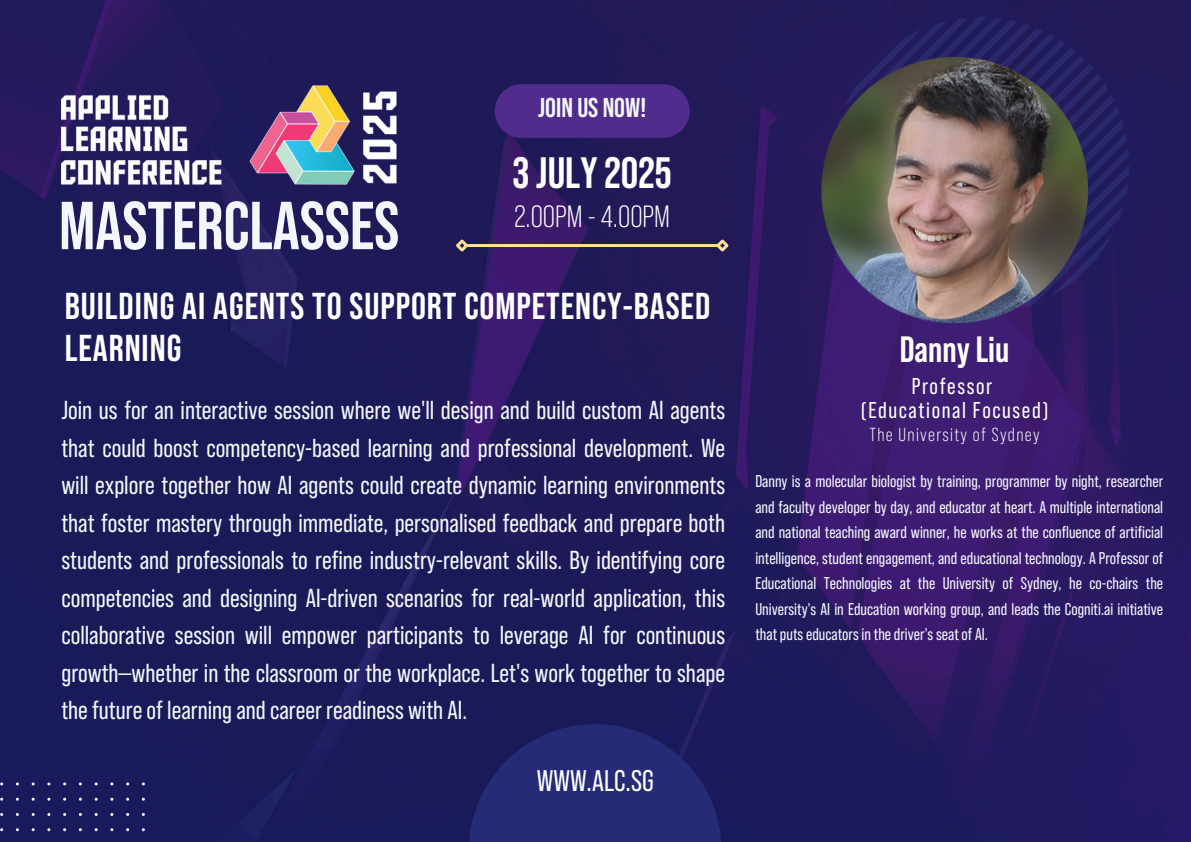
<style>
.page{position:relative;width:1191px;height:842px;background:#fff}
.page>*{position:absolute;margin:0;border:0;box-sizing:border-box;transform-origin:0 0}
.t1{font:700 67.6px "Bebas Neue Pro";color:#f4f6fc}
.t2{font:700 43.8px "Bebas Neue Pro";color:#fff}
.t3{font:700 37.4px/42px "Bebas Neue Pro";letter-spacing:.025em;color:#fff}
.t4{font:700 36.6px "Bebas Neue Pro";color:#fff}
.t5{font:30.6px "Bebas Neue Pro";color:#fff}
.t6{font:29.8px "Bebas Neue Pro";color:#fff}
.t7{font:700 27.2px "Bebas Neue Pro";color:#f4f6fc}
.t8{font:26px/37.6px "Bebas Neue Pro";color:#f4f6fc;text-align:justify}
.t9{font:22.8px "Bebas Neue Pro";letter-spacing:.07em;color:#fff}
.t10{font:18.8px "Bebas Neue Pro";letter-spacing:.07em;color:#fff}
.t11{font:17px/25.4px "Bebas Neue Pro";color:#f4f6fc;text-align:justify}
</style>
<div class="page">
<img style="left:0;top:0;width:1191px;height:841px">
<hr style="left:467px;top:244px;width:251px;height:3px;background:#ffe292">
<svg style="left:453px;top:237px;width:18px;height:17px"></svg>
<svg style="left:714px;top:237px;width:17px;height:17px"></svg>
<svg style="left:495px;top:84px;width:195px;height:54px;background:#4c2a88"></svg>
<img style="left:41px;top:84px;width:375px;height:108px">
<svg style="left:833px;top:17px;width:296px;height:297px;background:#241d5e"></svg>
<img style="left:806px;top:42px;width:297px;height:296px;border-radius:50%">
<svg style="left:469px;top:724px;width:253px;height:117px;background:#22276f"></svg>
<div style="left:0;top:782px;width:145px;height:59px;background:#191a5b"></div>
<p class="t1" style="left:59px;top:194px;width:342px">MASTERCLASSES</p>
<p class="t7" style="left:538px;top:95px;width:109px">JOIN US NOW!</p>
<h6 class="t2" style="left:513px;top:152px;width:160px">3 JULY 2025</h6>
<h2 class="t5" style="left:514px;top:202px;width:157px">2.00PM - 4.00PM</h2>
<h1 class="t3" style="left:65px;top:286px;width:647px">BUILDING AI AGENTS TO SUPPORT COMPETENCY-BASED<br>LEARNING</h1>
<h5 class="t8" style="left:61px;top:392px;width:665px">Join us for an interactive session where we'll design and build custom AI agents that could boost competency-based learning and professional development. We will explore together how AI agents could create dynamic learning environments that foster mastery through immediate, personalised feedback and prepare both students and professionals to refine industry-relevant skills. By identifying core competencies and designing AI-driven scenarios for real-world application, this collaborative session will empower participants to leverage AI for continuous growth—whether in the classroom or the workplace. Let's work together to shape the future of learning and career readiness with AI.</h5>
<h4 class="t6" style="left:537px;top:766px;width:118px">WWW.ALC.SG</h4>
<p class="t4" style="left:900px;top:332px;width:111px">Danny Liu</p>
<h5 class="t9" style="left:912px;top:375px;width:82px">Professor</h5>
<p class="t9" style="left:861px;top:399px;width:189px">(Educational Focused)</p>
<p class="t10" style="left:870px;top:425px;width:172px">The University of Sydney</p>
<p class="t11" style="left:755px;top:469px;width:409px">Danny is a molecular biologist by training, programmer by night, researcher and faculty developer by day, and educator at heart. A multiple international and national teaching award winner, he works at the confluence of artificial intelligence, student engagement, and educational technology. A Professor of Educational Technologies at the University of Sydney, he co-chairs the University's AI in Education working group, and leads the Cogniti.ai initiative that puts educators in the driver's seat of AI.</p>
</div>
